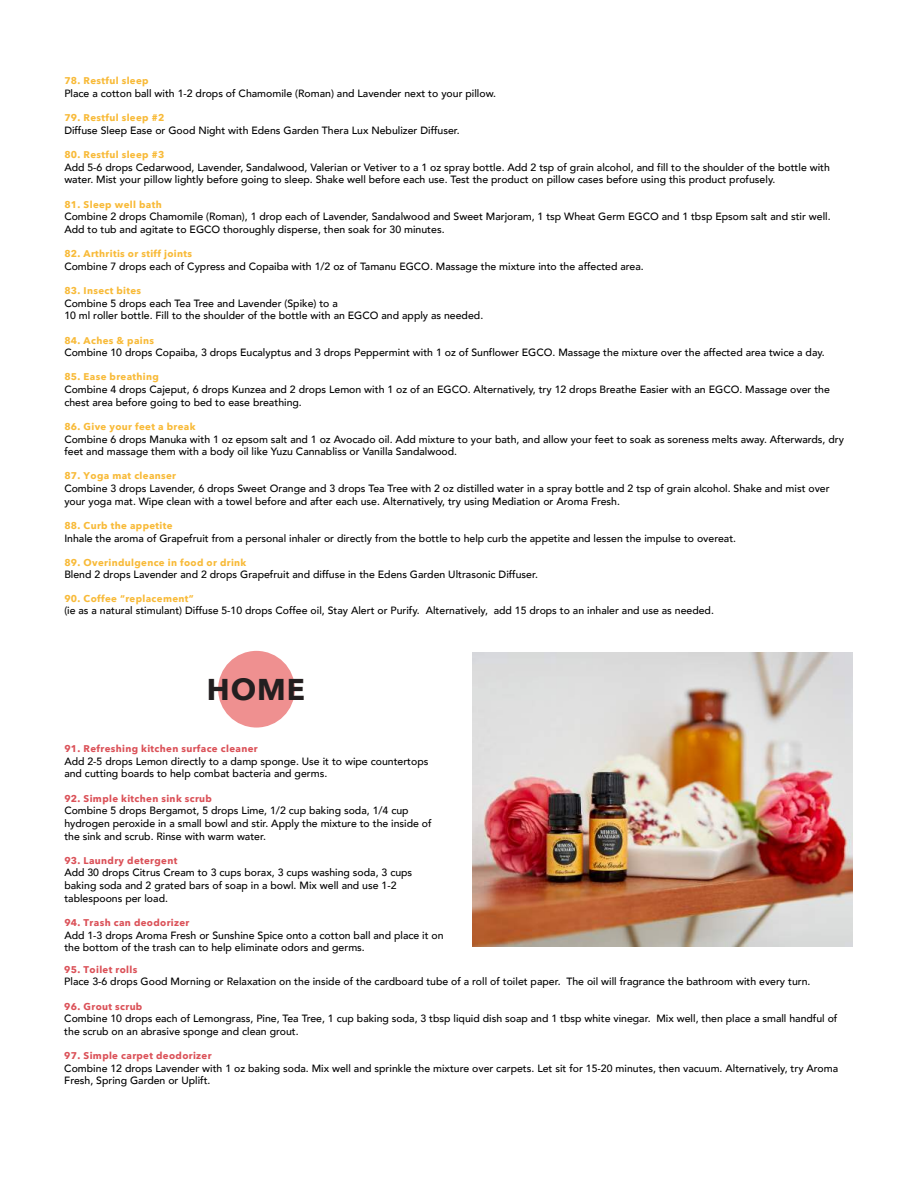
<style>
.page{position:relative;width:918px;height:1188px;background:#fff}
.page>*{position:absolute;margin:0;border:0;box-sizing:border-box;transform-origin:0 0}
.t1{font:700 30px "Avenir Next";color:#231f20}
.t2{font:500 10.5px/12.6px "Avenir";color:#000}
.t3{font:700 9.75px "Avenir Next";letter-spacing:.035em;color:#f8ba38}
.t4{font:700 9.75px "Avenir Next";letter-spacing:.035em;color:#db5158}
</style>
<div class="page">
<div style="left:218px;top:651px;width:77px;height:77px;background:#ef9090;border-radius:50%"></div>
<img style="left:472px;top:653px;width:380px;height:293px">
<p class="t3" style="left:64px;top:72px;width:86px">78. Restful sleep</p>
<p class="t2" style="left:64px;top:86px;width:433px">Place a cotton ball with 1-2 drops of Chamomile (Roman) and Lavender next to your pillow.</p>
<p class="t3" style="left:64px;top:109px;width:101px">79. Restful sleep #2</p>
<p class="t2" style="left:64px;top:123px;width:397px">Diffuse Sleep Ease or Good Night with Edens Garden Thera Lux Nebulizer Diffuser.</p>
<p class="t3" style="left:64px;top:146px;width:101px">80. Restful sleep #3</p>
<p class="t2" style="left:64px;top:160px;width:767px">Add 5-6 drops Cedarwood, Lavender, Sandalwood, Valerian or Vetiver to a 1 oz spray bottle. Add 2 tsp of grain alcohol, and fill to the shoulder of the bottle with water. Mist your pillow lightly before going to sleep. Shake well before each use. Test the product on pillow cases before using this product profusely.</p>
<p class="t3" style="left:64px;top:196px;width:99px">81. Sleep well bath</p>
<p class="t2" style="left:64px;top:210px;width:768px">Combine 2 drops Chamomile (Roman), 1 drop each of Lavender, Sandalwood and Sweet Marjoram, 1 tsp Wheat Germ EGCO and 1 tbsp Epsom salt and stir well.<br>Add to tub and agitate to EGCO thoroughly disperse, then soak for 30 minutes.</p>
<p class="t3" style="left:64px;top:245px;width:129px">82. Arthritis or stiff joints</p>
<p class="t2" style="left:64px;top:259px;width:581px">Combine 7 drops each of Cypress and Copaiba with 1/2 oz of Tamanu EGCO. Massage the mixture into the affected area.</p>
<p class="t3" style="left:64px;top:282px;width:78px">83. Insect bites</p>
<p class="t2" style="left:64px;top:296px;width:420px">Combine 5 drops each Tea Tree and Lavender (Spike) to a<br>10 ml roller bottle. Fill to the shoulder of the bottle with an EGCO and apply as needed.</p>
<p class="t3" style="left:64px;top:332px;width:91px">84. Aches &amp; pains</p>
<p class="t2" style="left:64px;top:346px;width:762px">Combine 10 drops Copaiba, 3 drops Eucalyptus and 3 drops Peppermint with 1 oz of Sunflower EGCO. Massage the mixture over the affected area twice a day.</p>
<p class="t3" style="left:64px;top:369px;width:96px">85. Ease breathing</p>
<p class="t2" style="left:64px;top:383px;width:767px">Combine 4 drops Cajeput, 6 drops Kunzea and 2 drops Lemon with 1 oz of an EGCO. Alternatively, try 12 drops Breathe Easier with an EGCO. Massage over the chest area before going to bed to ease breathing.</p>
<p class="t3" style="left:64px;top:418px;width:133px">86. Give your feet a break</p>
<p class="t2" style="left:64px;top:432px;width:781px">Combine 6 drops Manuka with 1 oz epsom salt and 1 oz Avocado oil. Add mixture to your bath, and allow your feet to soak as soreness melts away. Afterwards, dry feet and massage them with a body oil like Yuzu Cannabliss or Vanilla Sandalwood.</p>
<p class="t3" style="left:64px;top:468px;width:113px">87. Yoga mat cleanser</p>
<p class="t2" style="left:64px;top:482px;width:767px">Combine 3 drops Lavender, 6 drops Sweet Orange and 3 drops Tea Tree with 2 oz distilled water in a spray bottle and 2 tsp of grain alcohol. Shake and mist over your yoga mat. Wipe clean with a towel before and after each use. Alternatively, try using Mediation or Aroma Fresh.</p>
<p class="t3" style="left:64px;top:517px;width:110px">88. Curb the appetite</p>
<p class="t2" style="left:64px;top:531px;width:673px">Inhale the aroma of Grapefruit from a personal inhaler or directly from the bottle to help curb the appetite and lessen the impulse to overeat.</p>
<p class="t3" style="left:64px;top:554px;width:184px">89. Overindulgence in food or drink</p>
<p class="t2" style="left:64px;top:568px;width:475px">Blend 2 drops Lavender and 2 drops Grapefruit and diffuse in the Edens Garden Ultrasonic Diffuser.</p>
<p class="t3" style="left:64px;top:590px;width:131px">90. Coffee “replacement”</p>
<p class="t2" style="left:64px;top:604px;width:651px">(ie as a natural stimulant) Diffuse 5-10 drops Coffee oil, Stay Alert or Purify. Alternatively, add 15 drops to an inhaler and use as needed.</p>
<h1 class="t1" style="left:207px;top:664px;width:100px">HOME</h1>
<p class="t4" style="left:64px;top:740px;width:195px">91. Refreshing kitchen surface cleaner</p>
<p class="t2" style="left:64px;top:754px;width:366px">Add 2-5 drops Lemon directly to a damp sponge. Use it to wipe countertops and cutting boards to help combat bacteria and germs.</p>
<p class="t4" style="left:64px;top:790px;width:149px">92. Simple kitchen sink scrub</p>
<p class="t2" style="left:64px;top:804px;width:369px">Combine 5 drops Bergamot, 5 drops Lime, 1/2 cup baking soda, 1/4 cup hydrogen peroxide in a small bowl and stir. Apply the mixture to the inside of the sink and scrub. Rinse with warm water.</p>
<p class="t4" style="left:64px;top:852px;width:115px">93. Laundry detergent</p>
<p class="t2" style="left:64px;top:866px;width:349px">Add 30 drops Citrus Cream to 3 cups borax, 3 cups washing soda, 3 cups baking soda and 2 grated bars of soap in a bowl. Mix well and use 1-2 tablespoons per load.</p>
<p class="t4" style="left:64px;top:914px;width:127px">94. Trash can deodorizer</p>
<p class="t2" style="left:64px;top:928px;width:381px">Add 1-3 drops Aroma Fresh or Sunshine Spice onto a cotton ball and place it on the bottom of the trash can to help eliminate odors and germs.</p>
<p class="t4" style="left:64px;top:961px;width:75px">95. Toilet rolls</p>
<p class="t2" style="left:64px;top:975px;width:748px">Place 3-6 drops Good Morning or Relaxation on the inside of the cardboard tube of a roll of toilet paper. The oil will fragrance the bathroom with every turn.</p>
<p class="t4" style="left:64px;top:998px;width:80px">96. Grout scrub</p>
<p class="t2" style="left:64px;top:1012px;width:775px">Combine 10 drops each of Lemongrass, Pine, Tea Tree, 1 cup baking soda, 3 tbsp liquid dish soap and 1 tbsp white vinegar. Mix well, then place a small handful of the scrub on an abrasive sponge and clean grout.</p>
<p class="t4" style="left:64px;top:1047px;width:149px">97. Simple carpet deodorizer</p>
<p class="t2" style="left:64px;top:1061px;width:775px">Combine 12 drops Lavender with 1 oz baking soda. Mix well and sprinkle the mixture over carpets. Let sit for 15-20 minutes, then vacuum. Alternatively, try Aroma<br>Fresh, Spring Garden or Uplift.</p>
</div>
